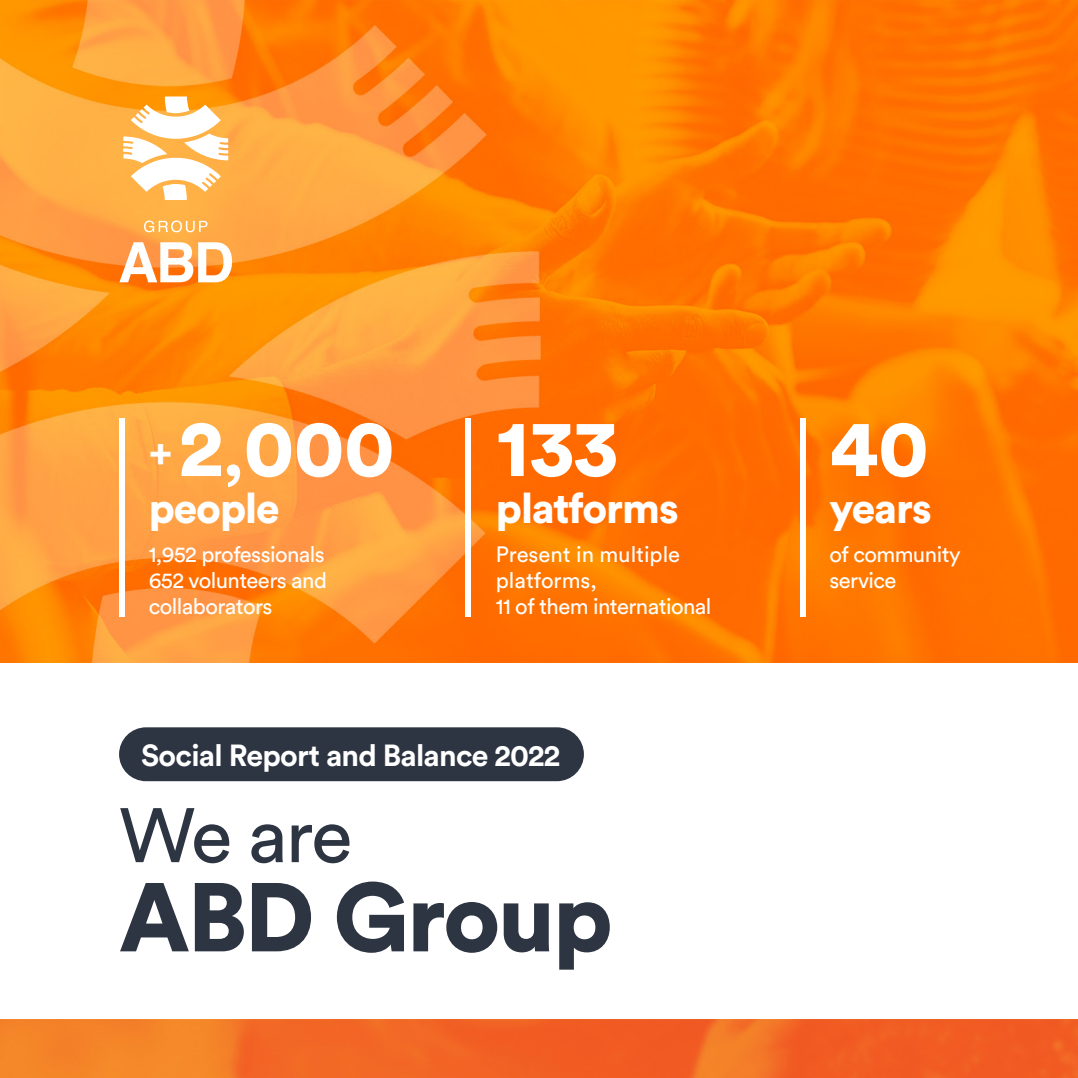
<style>
.page{position:relative;width:1078px;height:1078px;background:#fff}
.page>*{position:absolute;margin:0;border:0;box-sizing:border-box;transform-origin:0 0}
.t1{font:900 96.4px "Circular Std";letter-spacing:-.025em;color:#2e3542}
.t2{font:900 80px "Circular Std";color:#fff}
.t3{font:76.2px "Circular Std";color:#2e3542}
.t4{font:900 42px "Circular Std";letter-spacing:-.025em;color:#fff}
.t5{font:900 39.6px "Circular Std";color:#fff}
.t6{font:700 30.2px "Circular Std";letter-spacing:-.025em;color:#fff}
.t7{font:22px/26px "Circular Std";letter-spacing:-.025em;color:#fff}
.s1{font-size:64px}
</style>
<div class="page">
<img style="left:0;top:1019px;width:1077px;height:58px">
<img style="left:0;top:0;width:1077px;height:662px">
<div style="left:119px;top:727px;width:464px;height:54px;background:#2e3542;border-radius:27px"></div>
<div style="left:119px;top:418px;width:5px;height:198px;background:#fff"></div>
<div style="left:465px;top:418px;width:5px;height:198px;background:#fff"></div>
<div style="left:800px;top:418px;width:5px;height:198px;background:#fff"></div>
<svg style="left:123px;top:96px;width:105px;height:104px"></svg>
<svg style="left:119px;top:242px;width:113px;height:40px"></svg>
<svg style="left:144px;top:220px;width:63px;height:12px"></svg>
<h2 class="t2" style="left:179px;top:394px;width:217px">2<span class="s1">,</span>000</h2>
<h2 class="t2" style="left:496px;top:394px;width:123px">133</h2>
<h2 class="t2" style="left:829px;top:394px;width:100px">40</h2>
<h3 class="t4" style="left:149px;top:480px;width:132px">people</h3>
<h3 class="t4" style="left:496px;top:480px;width:184px">platforms</h3>
<h3 class="t4" style="left:829px;top:480px;width:104px">years</h3>
<p class="t7" style="left:829px;top:541px;width:133px">of community service</p>
<h3 class="t5" style="left:149px;top:426px;width:25px">+</h3>
<p class="t7" style="left:149px;top:541px;width:180px;text-align:justify">1,952 professionals 652 volunteers and collaborators</p>
<p class="t7" style="left:496px;top:541px;width:217px">Present in multiple platforms,<br>11 of them international</p>
<h3 class="t6" style="left:141px;top:735px;width:420px">Social Report and Balance 2022</h3>
<h3 class="t3" style="left:119px;top:788px;width:235px">We are</h3>
<h1 class="t1" style="left:119px;top:853px;width:495px">ABD Group</h1>
</div>
